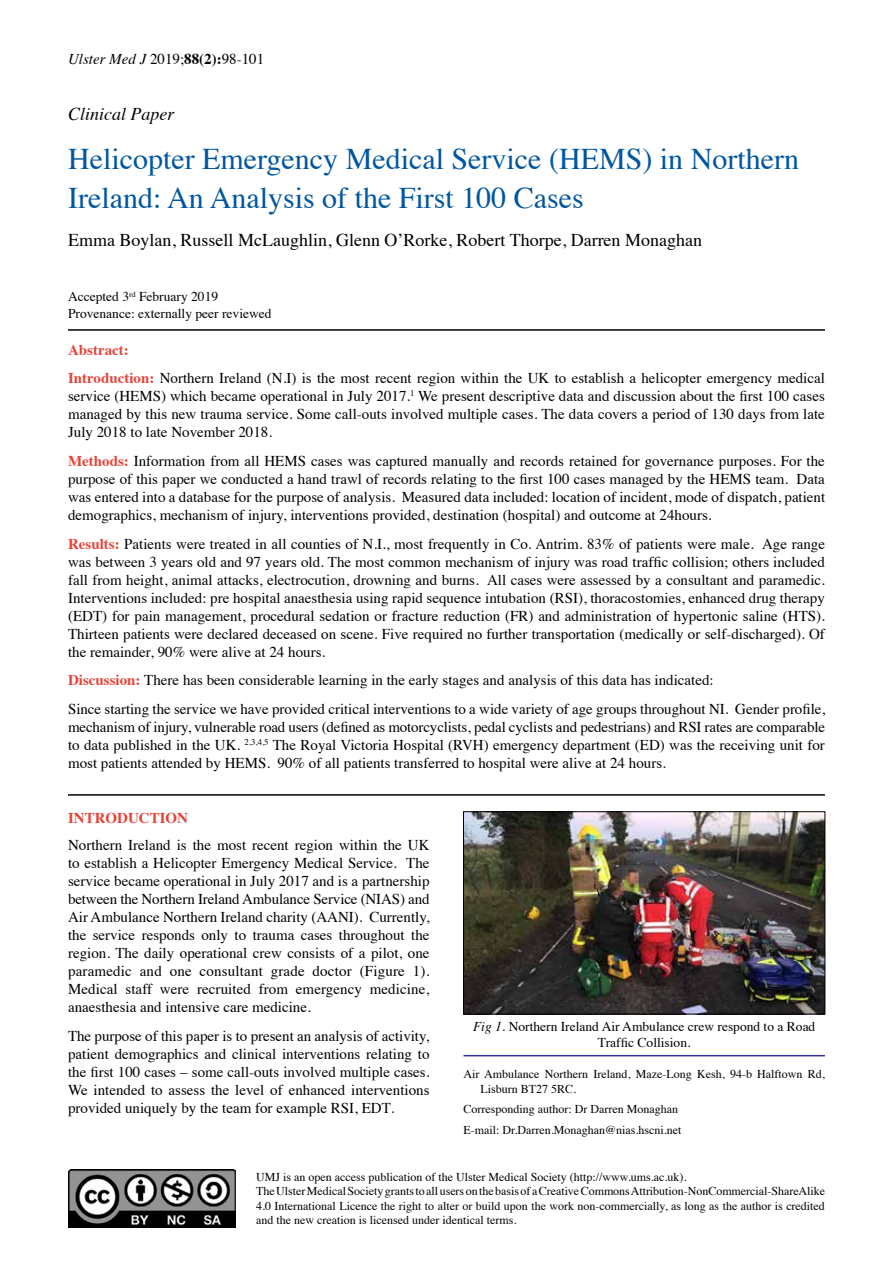
<style>
.page{position:relative;width:893px;height:1263px;background:#fff}
.page>*{position:absolute;margin:0;border:0;box-sizing:border-box;transform-origin:0 0}
.t1{font:30px/39px "Times";color:#0056a0}
.t2{font:18px "Times";color:#000}
.t3{font:italic 18px "Times";color:#000}
.t4{font:15px/18px "Times";color:#000;text-align:justify}
.t5{font:700 15px "Times";color:#e74439}
.t6{font:13.5px/16.5px "Times";color:#000}
.t7{font:12px/14.4px "Times";color:#000}
.s1{font-style:italic}
.s2{font-weight:700}
.s3{font-weight:700;color:#e74439}
</style>
<div class="page">
<img style="left:68px;top:1169px;width:167px;height:59px">
<hr style="left:463px;top:1055px;width:362px;height:1px;background:#339">
<hr style="left:68px;top:329px;width:757px;height:2px;background:#000">
<hr style="left:68px;top:794px;width:757px;height:2px;background:#000">
<img style="left:465px;top:813px;width:358px;height:199px">
<div style="left:463px;top:811px;width:362px;height:203px;border:1px solid #000"></div>
<p class="t4" style="left:68px;top:48px;width:198px"><span class="s1">Ulster Med J</span> 2019;<span class="s2">88(2):</span>98-101</p>
<p class="t3" style="left:68px;top:98px;width:108px">Clinical Paper</p>
<h1 class="t1" style="left:68px;top:137px;width:732px">Helicopter Emergency Medical Service (HEMS) in Northern<br>Ireland: An Analysis of the First 100 Cases</h1>
<p class="t2" style="left:68px;top:224px;width:636px">Emma Boylan, Russell McLaughlin, Glenn O’Rorke, Robert Thorpe, Darren Monaghan</p>
<p class="t6" style="left:68px;top:287px;width:205px">Accepted 3<sup>rd</sup> February 2019<br>Provenance: externally peer reviewed</p>
<p class="t4" style="left:68px;top:334px;width:758px;line-height:28.7px"><span class="s3">Abstract:<br>Introduction:</span> Northern Ireland (N.I) is the most recent region within the UK to establish a helicopter emergency medical</p>
<p class="t4" style="left:68px;top:386px;width:758px">service (HEMS) which became operational in July 2017.<sup>1</sup> We present descriptive data and discussion about the first 100 cases managed by this new trauma service. Some call-outs involved multiple cases. The data covers a period of 130 days from late July 2018 to late November 2018.</p>
<p class="t4" style="left:68px;top:451px;width:759px"><span class="s3">Methods:</span> Information from all HEMS cases was captured manually and records retained for governance purposes. For the purpose of this paper we conducted a hand trawl of records relating to the first 100 cases managed by the HEMS team. Data was entered into a database for the purpose of analysis. Measured data included: location of incident, mode of dispatch, patient demographics, mechanism of injury, interventions provided, destination (hospital) and outcome at 24hours.</p>
<p class="t4" style="left:68px;top:533px;width:758px"><span class="s3">Results:</span> Patients were treated in all counties of N.I., most frequently in Co. Antrim. 83% of patients were male. Age range was between 3 years old and 97 years old. The most common mechanism of injury was road traffic collision; others included fall from height, animal attacks, electrocution, drowning and burns. All cases were assessed by a consultant and paramedic.<br>Interventions included: pre hospital anaesthesia using rapid sequence intubation (RSI), thoracostomies, enhanced drug therapy (EDT) for pain management, procedural sedation or fracture reduction (FR) and administration of hypertonic saline (HTS).<br>Thirteen patients were declared deceased on scene. Five required no further transportation (medically or self-discharged). Of the remainder, 90% were alive at 24 hours.</p>
<p class="t4" style="left:68px;top:664px;width:759px;line-height:28.7px"><span class="s3">Discussion:</span> There has been considerable learning in the early stages and analysis of this data has indicated:<br>Since starting the service we have provided critical interventions to a wide variety of age groups throughout NI. Gender profile,</p>
<p class="t4" style="left:68px;top:716px;width:758px">mechanism of injury, vulnerable road users (defined as motorcyclists, pedal cyclists and pedestrians) and RSI rates are comparable to data published in the UK. <sup>2,3,4,5</sup> The Royal Victoria Hospital (RVH) emergency department (ED) was the receiving unit for most patients attended by HEMS. 90% of all patients transferred to hospital were alive at 24 hours.</p>
<p class="t5" style="left:68px;top:804px;width:121px">INTRODUCTION</p>
<p class="t4" style="left:68px;top:835px;width:363px">Northern Ireland is the most recent region within the UK to establish a Helicopter Emergency Medical Service. The service became operational in July 2017 and is a partnership between the Northern Ireland Ambulance Service (NIAS) and Air Ambulance Northern Ireland charity (AANI). Currently, the service responds only to trauma cases throughout the region. The daily operational crew consists of a pilot, one paramedic and one consultant grade doctor (Figure 1).<br>Medical staff were recruited from emergency medicine, anaesthesia and intensive care medicine.</p>
<p class="t4" style="left:68px;top:1025px;width:363px">The purpose of this paper is to present an analysis of activity, patient demographics and clinical interventions relating to the first 100 cases – some call-outs involved multiple cases.<br>We intended to assess the level of enhanced interventions provided uniquely by the team for example RSI, EDT<span class="s1">.</span></p>
<p class="t6" style="left:473px;top:1017px;width:344px;text-align:center"><span class="s1">Fig 1</span>. Northern Ireland Air Ambulance crew respond to a Road<br>Traffic Collision.</p>
<p class="t7" style="left:480px;top:1066px;width:346px;text-indent:-17px">Air Ambulance Northern Ireland, Maze-Long Kesh, 94-b Halftown Rd,<br>Lisburn BT27 5RC.</p>
<p class="t7" style="left:463px;top:1098px;width:220px;line-height:20.7px">Corresponding author: Dr Darren Monaghan<br>E-mail: Dr.Darren.Monaghan@nias.hscni.net</p>
<p class="t7" style="left:256px;top:1168px;width:570px">UMJ is an open access publication of the Ulster Medical Society (http://www.ums.ac.uk).<br>The Ulster Medical Society grants to all users on the basis of a Creative Commons Attribution-NonCommercial-ShareAlike 4.0 International Licence the right to alter or build upon the work non-commercially, as long as the author is credited and the new creation is licensed under identical terms.</p>
</div>
